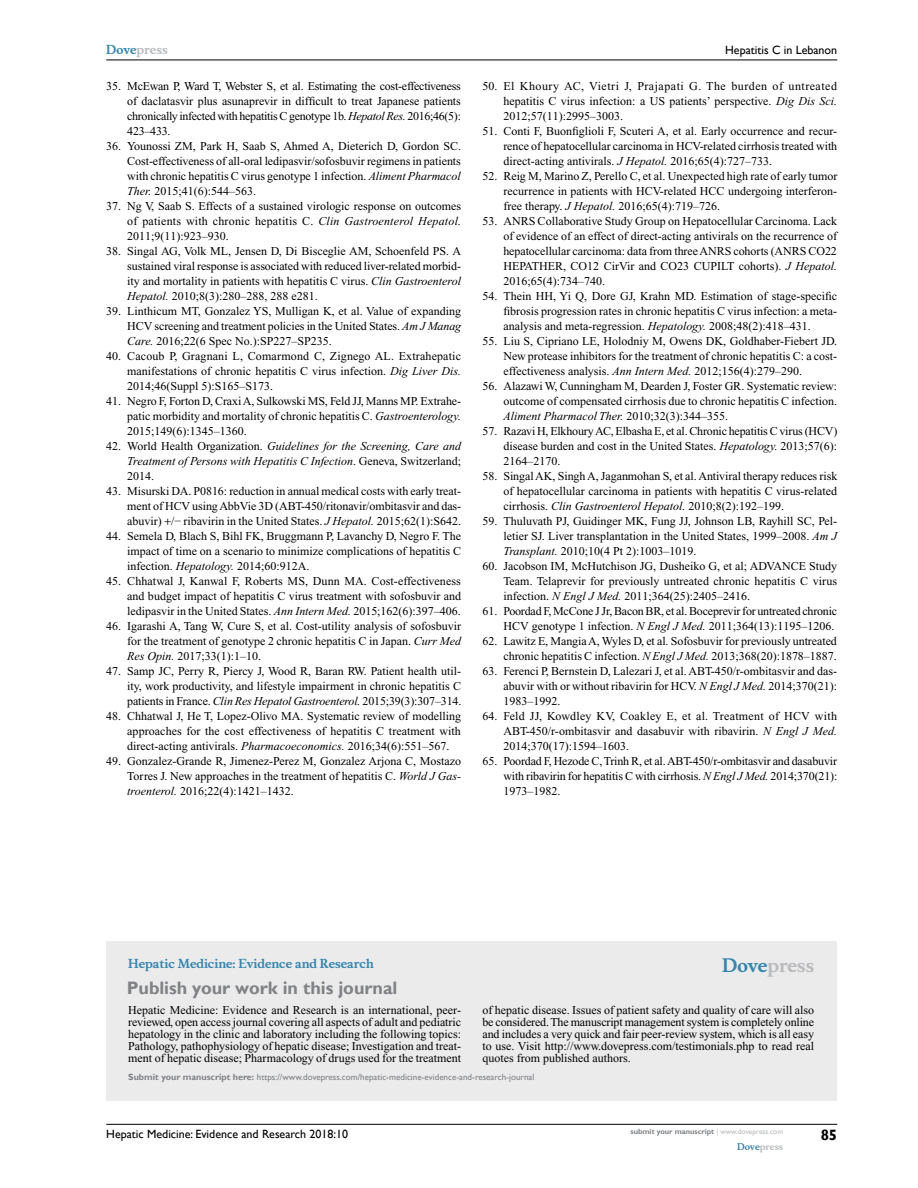
<style>
.page{position:relative;width:918px;height:1188px;background:#fff}
.page>*{position:absolute;margin:0;border:0;box-sizing:border-box;transform-origin:0 0}
.t1{font:700 18px "Gill Sans";color:#808285}
.t2{font:700 18px "Musee";color:#b8babc}
.t3{font:700 15px "Gill Sans";color:#000}
.t4{font:12px/15px "Times New Roman";color:#000;text-align:justify}
.t5{font:italic 12px/15px "Times New Roman";color:#000;text-align:justify}
.t6{font:12px "Gill Sans";color:#000}
.t7{font:700 12px "Musee";color:#3785ad}
.t8{font:700 12px "Musee";color:#b8babc}
.t9{font:9px "Gill Sans";color:#808285}
.t10{font:700 9px "Musee";color:#b8babc}
.t11{font:700 7.5px "Gill Sans";color:#808285}
.s1{color:#3785ad}
.s2{font-style:italic}
.s3{font-style:normal}
.s4{font-weight:700}
.s5{font-weight:400;color:#b8babc}
</style>
<div class="page">
<div style="left:106px;top:941px;width:731px;height:159px;background:#ebebec"></div>
<hr style="left:106px;top:1124px;width:731px;height:1px;background:#000">
<hr style="left:106px;top:60px;width:731px;height:1px;background:#000">
<p class="t8" style="left:106px;top:43px;width:63px"><span class="s1">Dove</span>press</p>
<p class="t4" style="left:127px;top:79px;width:335px;text-indent:-21px">35. McEwan P, Ward T, Webster S, et al. Estimating the cost-effectiveness of daclatasvir plus asunaprevir in difficult to treat Japanese patients chronically infected with hepatitis C genotype 1b. <span class="s2">Hepatol Res.</span> 2016;46(5):<br>423–433.</p>
<p class="t4" style="left:127px;top:139px;width:335px;text-indent:-21px">36. Younossi ZM, Park H, Saab S, Ahmed A, Dieterich D, Gordon SC.<br>Cost-effectiveness of all-oral ledipasvir/sofosbuvir regimens in patients with chronic hepatitis C virus genotype 1 infection. <span class="s2">Aliment Pharmacol Ther.</span> 2015;41(6):544–563.</p>
<p class="t4" style="left:127px;top:199px;width:335px;text-indent:-21px">37. Ng V, Saab S. Effects of a sustained virologic response on outcomes of patients with chronic hepatitis C. <span class="s2">Clin Gastroenterol Hepatol.<br></span>2011;9(11):923–930.</p>
<p class="t4" style="left:127px;top:244px;width:335px;text-indent:-21px">38. Singal AG, Volk ML, Jensen D, Di Bisceglie AM, Schoenfeld PS. A sustained viral response is associated with reduced liver-related morbid&shy;ity and mortality in patients with hepatitis C virus. <span class="s2">Clin Gastroenterol Hepatol.</span> 2010;8(3):280–288, 288 e281.</p>
<p class="t4" style="left:127px;top:304px;width:335px;text-indent:-21px">39. Linthicum MT, Gonzalez YS, Mulligan K, et al. Value of expanding HCV screening and treatment policies in the United States. <span class="s2">Am J Manag Care.</span> 2016;22(6 Spec No.):SP227–SP235.</p>
<p class="t4" style="left:127px;top:349px;width:335px;text-indent:-21px">40. Cacoub P, Gragnani L, Comarmond C, Zignego AL. Extrahepatic manifestations of chronic hepatitis C virus infection. <span class="s2">Dig Liver Dis.<br></span>2014;46(Suppl 5):S165–S173.</p>
<p class="t4" style="left:127px;top:394px;width:335px;text-indent:-21px">41. Negro F, Forton D, Craxi A, Sulkowski MS, Feld JJ, Manns MP. Extrahe&shy;patic morbidity and mortality of chronic hepatitis C. <span class="s2">Gastroenterology.<br></span>2015;149(6):1345–1360.</p>
<p class="t5" style="left:127px;top:439px;width:335px;text-indent:-21px"><span class="s3">42. World Health Organization.</span> Guidelines for the Screening, Care and Treatment of Persons with Hepatitis C Infection<span class="s3">. Geneva, Switzerland; 2014.</span></p>
<p class="t4" style="left:127px;top:484px;width:335px;text-indent:-21px">43. Misurski DA. P0816: reduction in annual medical costs with early treat&shy;ment of HCV using AbbVie 3D (ABT-450/ritonavir/ombitasvir and das&shy;abuvir) /− ribavirin in the United States. <span class="s2">J Hepatol.</span> 2015;62(1):S642.</p>
<p class="t4" style="left:127px;top:529px;width:335px;text-indent:-21px">44. Semela D, Blach S, Bihl FK, Bruggmann P, Lavanchy D, Negro F. The impact of time on a scenario to minimize complications of hepatitis C infection. <span class="s2">Hepatology.</span> 2014;60:912A.</p>
<p class="t4" style="left:127px;top:574px;width:335px;text-indent:-21px">45. Chhatwal J, Kanwal F, Roberts MS, Dunn MA. Cost-effectiveness and budget impact of hepatitis C virus treatment with sofosbuvir and ledipasvir in the United States. <span class="s2">Ann Intern Med.</span> 2015;162(6):397–406.</p>
<p class="t4" style="left:127px;top:619px;width:335px;text-indent:-21px">46. Igarashi A, Tang W, Cure S, et al. Cost-utility analysis of sofosbuvir for the treatment of genotype 2 chronic hepatitis C in Japan. <span class="s2">Curr Med Res Opin.</span> 2017;33(1):1–10.</p>
<p class="t4" style="left:127px;top:664px;width:336px;text-indent:-21px">47. Samp JC, Perry R, Piercy J, Wood R, Baran RW. Patient health util&shy;ity, work productivity, and lifestyle impairment in chronic hepatitis C patients in France. <span class="s2">Clin Res Hepatol Gastroenterol.</span> 2015;39(3):307–314.</p>
<p class="t4" style="left:127px;top:709px;width:335px;text-indent:-21px">48. Chhatwal J, He T, Lopez-Olivo MA. Systematic review of modelling approaches for the cost effectiveness of hepatitis C treatment with direct-acting antivirals. <span class="s2">Pharmacoeconomics.</span> 2016;34(6):551–567.</p>
<p class="t4" style="left:127px;top:754px;width:335px;text-indent:-21px">49. Gonzalez-Grande R, Jimenez-Perez M, Gonzalez Arjona C, Mostazo Torres J. New approaches in the treatment of hepatitis C. <span class="s2">World J Gas&shy;troenterol.</span> 2016;22(4):1421–1432.</p>
<p class="t6" style="left:725px;top:43px;width:113px">Hepatitis C in Lebanon</p>
<p class="t4" style="left:503px;top:79px;width:335px;text-indent:-21px">50. El Khoury AC, Vietri J, Prajapati G. The burden of untreated hepatitis C virus infection: a US patients’ perspective. <span class="s2">Dig Dis Sci.<br></span>2012;57(11):2995–3003.</p>
<p class="t4" style="left:503px;top:124px;width:335px;text-indent:-21px">51. Conti F, Buonfiglioli F, Scuteri A, et al. Early occurrence and recur&shy;rence of hepatocellular carcinoma in HCV-related cirrhosis treated with direct-acting antivirals. <span class="s2">J Hepatol.</span> 2016;65(4):727–733.</p>
<p class="t4" style="left:503px;top:169px;width:335px;text-indent:-21px">52. Reig M, Marino Z, Perello C, et al. Unexpected high rate of early tumor recurrence in patients with HCV-related HCC undergoing interferon&shy;free therapy. <span class="s2">J Hepatol.</span> 2016;65(4):719–726.</p>
<p class="t4" style="left:503px;top:214px;width:335px;text-indent:-21px">53. ANRS Collaborative Study Group on Hepatocellular Carcinoma. Lack of evidence of an effect of direct-acting antivirals on the recurrence of hepatocellular carcinoma: data from three ANRS cohorts (ANRS CO22<br>HEPATHER, CO12 CirVir and CO23 CUPILT cohorts). <span class="s2">J Hepatol.<br></span>2016;65(4):734–740.</p>
<p class="t4" style="left:503px;top:289px;width:335px;text-indent:-21px">54. Thein HH, Yi Q, Dore GJ, Krahn MD. Estimation of stage-specific fibrosis progression rates in chronic hepatitis C virus infection: a meta&shy;analysis and meta-regression. <span class="s2">Hepatology.</span> 2008;48(2):418–431.</p>
<p class="t4" style="left:503px;top:334px;width:335px;text-indent:-21px">55. Liu S, Cipriano LE, Holodniy M, Owens DK, Goldhaber-Fiebert JD.<br>New protease inhibitors for the treatment of chronic hepatitis C: a cost&shy;effectiveness analysis. <span class="s2">Ann Intern Med.</span> 2012;156(4):279–290.</p>
<p class="t4" style="left:503px;top:379px;width:335px;text-indent:-21px">56. Alazawi W, Cunningham M, Dearden J, Foster GR. Systematic review: outcome of compensated cirrhosis due to chronic hepatitis C infection.<br><span class="s2">Aliment Pharmacol Ther.</span> 2010;32(3):344–355.</p>
<p class="t4" style="left:503px;top:424px;width:335px;text-indent:-21px">57. Razavi H, Elkhoury AC, Elbasha E, et al. Chronic hepatitis C virus (HCV) disease burden and cost in the United States. <span class="s2">Hepatology.</span> 2013;57(6):<br>2164–2170.</p>
<p class="t4" style="left:503px;top:469px;width:336px;text-indent:-21px">58. Singal AK, Singh A, Jaganmohan S, et al. Antiviral therapy reduces risk of hepatocellular carcinoma in patients with hepatitis C virus-related cirrhosis. <span class="s2">Clin Gastroenterol Hepatol.</span> 2010;8(2):192–199.</p>
<p class="t4" style="left:503px;top:514px;width:335px;text-indent:-21px">59. Thuluvath PJ, Guidinger MK, Fung JJ, Johnson LB, Rayhill SC, Pel&shy;letier SJ. Liver transplantation in the United States, 1999–2008. <span class="s2">Am J Transplant.</span> 2010;10(4 Pt 2):1003–1019.</p>
<p class="t4" style="left:503px;top:559px;width:335px;text-indent:-21px">60. Jacobson IM, McHutchison JG, Dusheiko G, et al; ADVANCE Study Team. Telaprevir for previously untreated chronic hepatitis C virus infection. <span class="s2">N Engl J Med.</span> 2011;364(25):2405–2416.</p>
<p class="t4" style="left:482px;top:604px;width:356px;text-align:right">61. Poordad F, McCone J Jr, Bacon BR, et al. Boceprevir for untreated chronic<br>HCV genotype 1 infection. <span class="s2">N Engl J Med.</span> 2011;364(13):1195–1206.</p>
<p class="t4" style="left:482px;top:634px;width:356px;text-align:right">62. Lawitz E, Mangia A, Wyles D, et al. Sofosbuvir for previously untreated chronic hepatitis C infection. <span class="s2">N Engl J Med.</span> 2013;368(20):1878–1887.</p>
<p class="t4" style="left:503px;top:664px;width:335px;text-indent:-21px">63. Ferenci P, Bernstein D, Lalezari J, et al. ABT-450/r-ombitasvir and das&shy;abuvir with or without ribavirin for HCV. <span class="s2">N Engl J Med.</span> 2014;370(21):<br>1983–1992.</p>
<p class="t4" style="left:503px;top:709px;width:335px;text-indent:-21px">64. Feld JJ, Kowdley KV, Coakley E, et al. Treatment of HCV with ABT-450/r-ombitasvir and dasabuvir with ribavirin. <span class="s2">N Engl J Med.<br></span>2014;370(17):1594–1603.</p>
<p class="t4" style="left:503px;top:754px;width:336px;text-indent:-21px">65. Poordad F, Hezode C, Trinh R, et al. ABT-450/r-ombitasvir and dasabuvir with ribavirin for hepatitis C with cirrhosis. <span class="s2">N Engl J Med.</span> 2014;370(21):<br>1973–1982.</p>
<p class="t7" style="left:128px;top:956px;width:247px">Hepatic Medicine: Evidence and Research</p>
<h1 class="t1" style="left:127px;top:977px;width:272px">Publish your work in this journal</h1>
<h1 class="t2" style="left:722px;top:955px;width:94px"><span class="s1">Dove</span>press</h1>
<p class="t4" style="left:128px;top:1004px;width:334px;line-height:12px">Hepatic Medicine: Evidence and Research is an international, peer&shy;reviewed, open access journal covering all aspects of adult and pediatric hepatology in the clinic and laboratory including the following topics:<br>Pathology, pathophysiology of hepatic disease; Investigation and treat&shy;ment of hepatic disease; Pharmacology of drugs used for the treatment</p>
<p class="t4" style="left:482px;top:1004px;width:333px;line-height:12px">of hepatic disease. Issues of patient safety and quality of care will also be considered. The manuscript management system is completely online and includes a very quick and fair peer-review system, which is all easy to use. Visit http://www.dovepress.com/testimonials.php to read real quotes from published authors.</p>
<p class="t9" style="left:128px;top:1072px;width:408px"><span class="s4">Submit your manuscript here:</span> https://www.dovepress.com/hepatic-medicine-evidence-and-research-journal</p>
<p class="t6" style="left:106px;top:1127px;width:243px">Hepatic Medicine: Evidence and Research 2018:10</p>
<p class="t11" style="left:631px;top:1127px;width:154px">submit your manuscript <span class="s5">| www.dovepress.com</span></p>
<p class="t10" style="left:737px;top:1141px;width:48px"><span class="s1">Dove</span>press</p>
<p class="t3" style="left:821px;top:1126px;width:18px">85</p>
</div>
